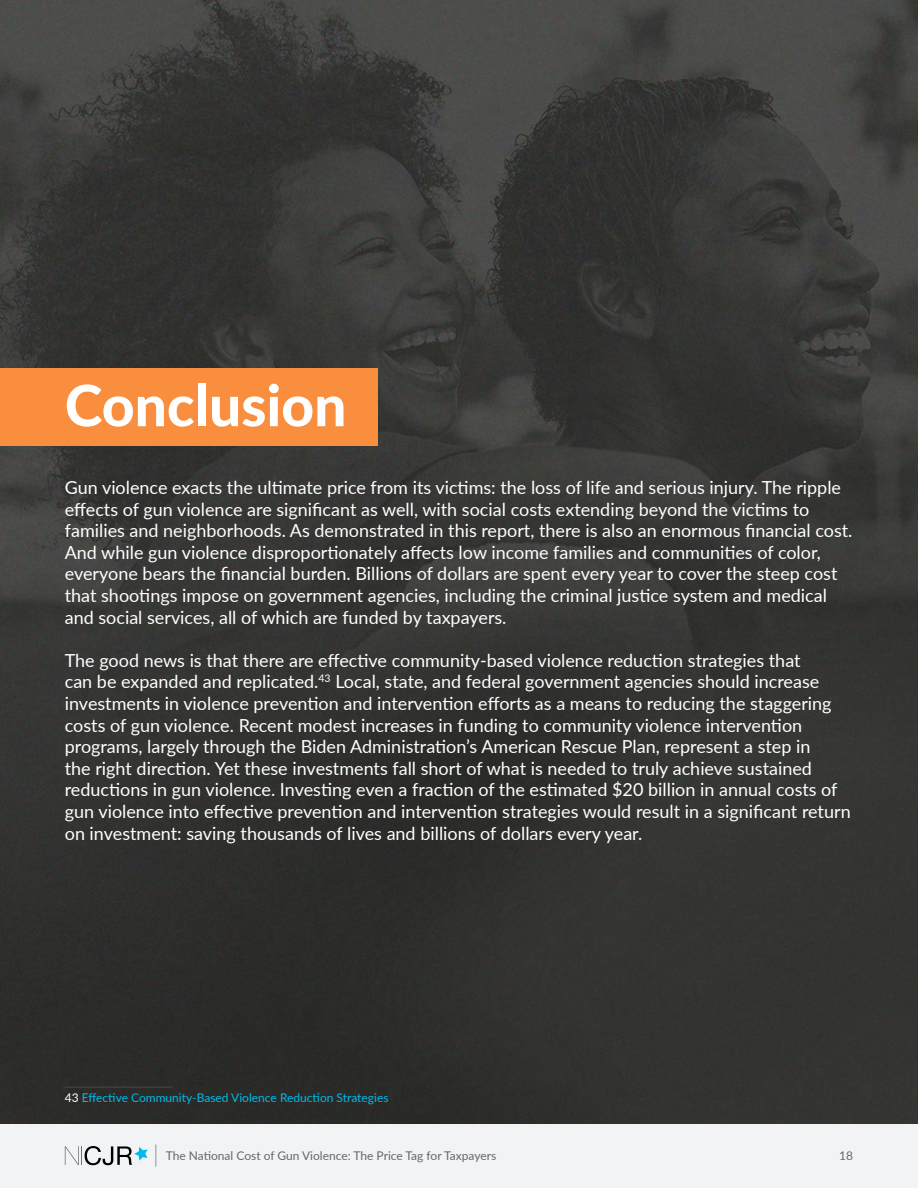
<style>
.page{position:relative;width:918px;height:1188px;background:#fff}
.page>*{position:absolute;margin:0;border:0;box-sizing:border-box;transform-origin:0 0}
.t1{font:800 57px "Lato";color:#fff}
.t2{font:18px/21.6px "Lato";color:#fff}
.t3{font:12px "Lato";color:#666767}
.t4{font:12px "Lato";color:#00baed}
.s1{color:#fff}
</style>
<div class="page">
<div style="left:0;top:1123px;width:918px;height:65px;background:#f1f3f4"></div>
<hr style="left:155px;top:1145px;width:2px;height:21px;background:#b3b3b3">
<svg style="left:65px;top:1146px;width:83px;height:19px"></svg>
<img style="left:0;top:0;width:918px;height:1123px">
<div style="left:0;top:368px;width:378px;height:78px;background:#f98e3e"></div>
<hr style="left:65px;top:1086px;width:108px;height:2px;background:#3f3e3d">
<h1 class="t1" style="left:65px;top:363px;width:283px">Conclusion</h1>
<p class="t2" style="left:65px;top:476px;width:789px">Gun violence exacts the ultimate price from its victims: the loss of life and serious injury. The ripple effects of gun violence are significant as well, with social costs extending beyond the victims to families and neighborhoods. As demonstrated in this report, there is also an enormous financial cost.<br>And while gun violence disproportionately affects low income families and communities of color, everyone bears the financial burden. Billions of dollars are spent every year to cover the steep cost that shootings impose on government agencies, including the criminal justice system and medical and social services, all of which are funded by taxpayers.</p>
<p class="t2" style="left:65px;top:649px;width:787px">The good news is that there are effective community-based violence reduction strategies that<br>can be expanded and replicated.<sup>43</sup> Local, state, and federal government agencies should increase investments in violence prevention and intervention efforts as a means to reducing the staggering costs of gun violence. Recent modest increases in funding to community violence intervention programs, largely through the Biden Administration’s American Rescue Plan, represent a step in<br>the right direction. Yet these investments fall short of what is needed to truly achieve sustained reductions in gun violence. Investing even a fraction of the estimated $20 billion in annual costs of gun violence into effective prevention and intervention strategies would result in a significant return on investment: saving thousands of lives and billions of dollars every year.</p>
<p class="t4" style="left:65px;top:1089px;width:325px"><span class="s1">43</span> Effective Community-Based Violence Reduction Strategies</p>
<p class="t3" style="left:166px;top:1147px;width:332px">The National Cost of Gun Violence: The Price Tag for Taxpayers</p>
<p class="t3" style="left:839px;top:1147px;width:15px">18</p>
</div>
